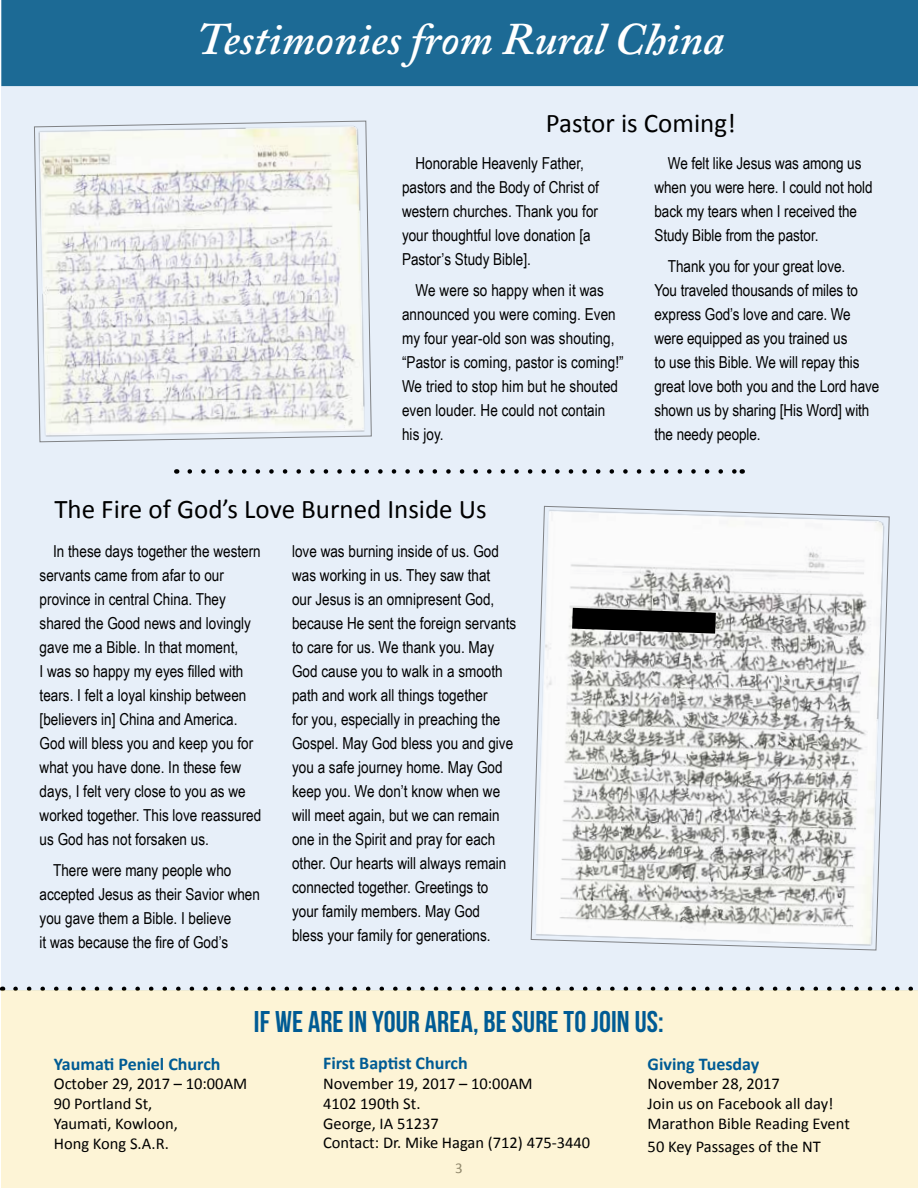
<style>
.page{position:relative;width:918px;height:1188px;background:#fff}
.page>*{position:absolute;margin:0;border:0;box-sizing:border-box;transform-origin:0 0}
.t1{font:italic 600 45px "Adobe Caslon Pro";color:#fff}
.t2{font:30px "Bebas Neue";letter-spacing:.005em;color:#005b94}
.t3{font:27px "Calibri";color:#000}
.t4{font:700 18px "Calibri";color:#005b94}
.t5{font:16.5px/24px "Arial Narrow";color:#000}
.t6{font:16.5px/19.8px "Calibri";color:#000}
.t7{font:15px "Calibri";color:#4d4d4f}
</style>
<div class="page">
<div style="left:1px;top:0;width:917px;height:990px;background:#e7eff9"></div>
<div style="left:1px;top:0;width:917px;height:86px;background:#1c6a95"></div>
<svg style="left:34px;top:120px;width:338px;height:323px"></svg>
<svg style="left:530px;top:506px;width:360px;height:445px"></svg>
<svg style="left:190px;top:469px;width:545px;height:5px"></svg>
<svg style="left:16px;top:987px;width:897px;height:3px"></svg>
<div style="left:1px;top:990px;width:917px;height:198px;background:#fdf4d6"></div>
<svg style="left:572px;top:608px;width:144px;height:26px;background:#2d2d2c"></svg>
<h1 class="t1" style="left:196px;top:12px;width:529px">Testimonies from Rural China</h1>
<h3 class="t3" style="left:546px;top:106px;width:192px">Pastor is Coming!</h3>
<p class="t5" style="left:402px;top:151px;width:199px;text-indent:13px">Honorable Heavenly Father, pastors and the Body of Christ of western churches. Thank you for your thoughtful love donation [a<br>Pastor’s Study Bible].</p>
<p class="t5" style="left:402px;top:278px;width:223px;text-indent:13px">We were so happy when it was announced you were coming. Even my four year-old son was shouting, “Pastor is coming, pastor is coming!”<br>We tried to stop him but he shouted even louder. He could not contain his joy.</p>
<h3 class="t3" style="left:54px;top:492px;width:434px">The Fire of God’s Love Burned Inside Us</h3>
<p class="t5" style="left:40px;top:539px;width:223px;text-indent:13px">In these days together the western servants came from afar to our province in central China. They shared the Good news and lovingly gave me a Bible. In that moment,<br>I was so happy my eyes filled with tears. I felt a loyal kinship between [believers in] China and America.<br>God will bless you and keep you for what you have done. In these few days, I felt very close to you as we worked together. This love reassured us God has not forsaken us.</p>
<p class="t5" style="left:40px;top:857px;width:222px;text-indent:13px">There were many people who accepted Jesus as their Savior when you gave them a Bible. I believe<br>it was because the fire of God’s</p>
<p class="t5" style="left:292px;top:539px;width:226px">love was burning inside of us. God was working in us. They saw that<br>our Jesus is an omnipresent God, because He sent the foreign servants to care for us. We thank you. May<br>God cause you to walk in a smooth path and work all things together<br>for you, especially in preaching the<br>Gospel. May God bless you and give you a safe journey home. May God keep you. We don’t know when we will meet again, but we can remain one in the Spirit and pray for each other. Our hearts will always remain connected together. Greetings to your family members. May God<br>bless your family for generations.</p>
<p class="t5" style="left:654px;top:151px;width:220px;text-indent:13px">We felt like Jesus was among us when you were here. I could not hold back my tears when I received the<br>Study Bible from the pastor.</p>
<p class="t5" style="left:654px;top:254px;width:226px;text-indent:13px">Thank you for your great love.<br>You traveled thousands of miles to express God’s love and care. We were equipped as you trained us<br>to use this Bible. We will repay this great love both you and the Lord have shown us by sharing [His Word] with the needy people.</p>
<p class="t4" style="left:54px;top:1052px;width:168px">Yaumati Peniel Church</p>
<p class="t6" style="left:54px;top:1074px;width:195px">October 29, 2017 – 10:00AM<br>90 Portland St,<br>Yaumati, Kowloon,<br>Hong Kong S.A.R.</p>
<h2 class="t2" style="left:254px;top:1006px;width:411px">IF WE ARE IN YOUR AREA, BE SURE TO JOIN US:</h2>
<p class="t4" style="left:323px;top:1052px;width:146px">First Baptist Church</p>
<p class="t6" style="left:323px;top:1074px;width:269px">November 19, 2017 – 10:00AM<br>4102 190th St.<br>George, IA 51237<br>Contact: Dr. Mike Hagan (712) 475-3440</p>
<p class="t4" style="left:648px;top:1052px;width:113px">Giving Tuesday</p>
<p class="t6" style="left:648px;top:1074px;width:204px">November 28, 2017<br>Join us on Facebook all day!<br>Marathon Bible Reading Event</p>
<p class="t6" style="left:648px;top:1136px;width:175px">50 Key Passages of the NT</p>
<p class="t7" style="left:455px;top:1158px;width:9px">3</p>
</div>
